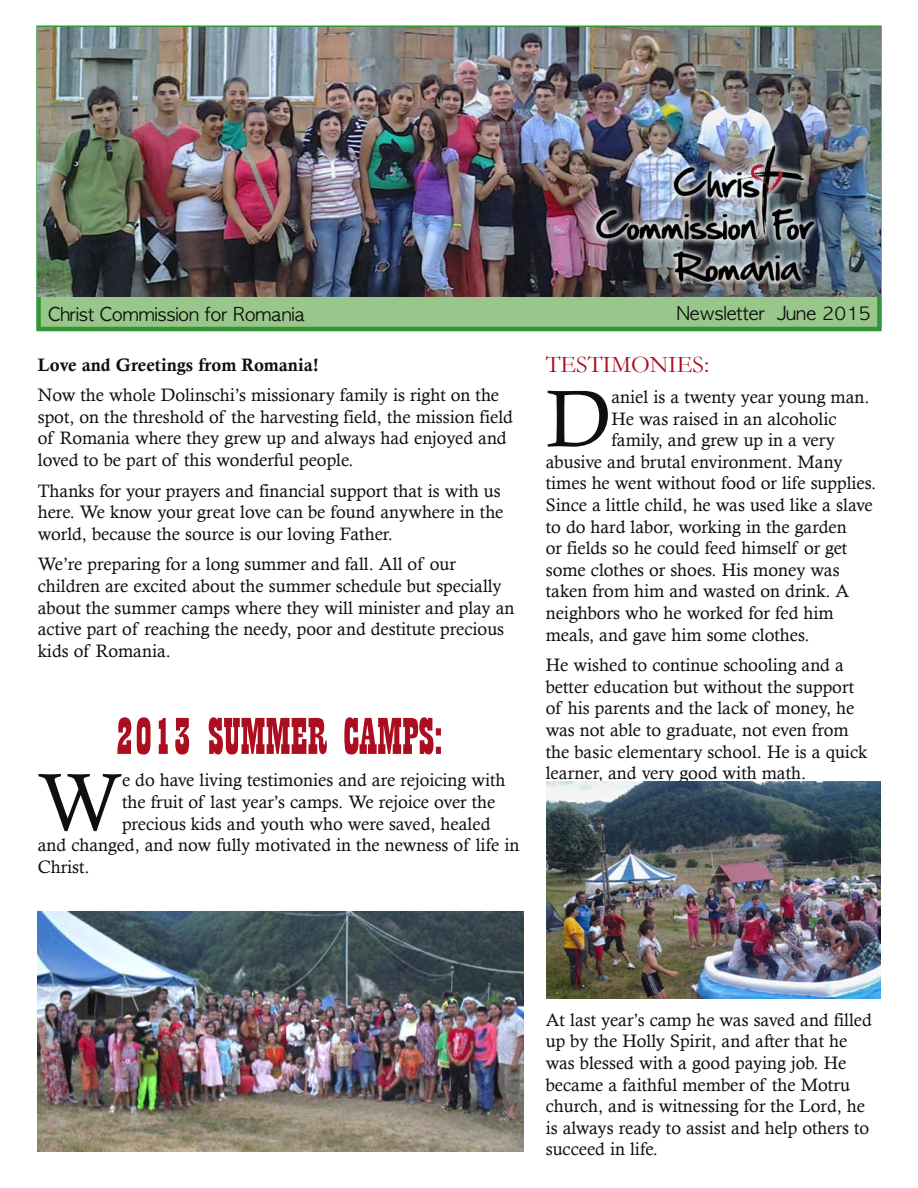
<style>
.page{position:relative;width:918px;height:1188px;background:#fff}
.page>*{position:absolute;margin:0;border:0;box-sizing:border-box;transform-origin:0 0}
.drop_cap{font:80.85px "Calisto";color:#0f0f0f}
.Centering{font:54px "Playbill";color:#ac0d1f}
.Body{font:24px "Garamond";color:#ac0d1f}
.Body-2{font:18px/21.6px "Calisto";color:#0f0f0f}
.drop_cap-2{font:18px "Calisto";color:#0f0f0f}
.t1{font:18px "Apple Gothic";color:#0f0f0f}
.Body-3{font:18px "Calis MT Bol";color:#0f0f0f}
</style>
<div class="page">
<div style="left:39px;top:28px;width:840px;height:301px;background:#99c68b"></div>
<div style="left:36px;top:26px;width:846px;height:305px;border:4px solid #319636"></div>
<img style="left:38px;top:27px;width:842px;height:270px">
<img style="left:588px;top:139px;width:236px;height:145px">
<img style="left:38px;top:912px;width:485px;height:239px">
<img style="left:546px;top:782px;width:334px;height:216px">
<p class="t1" style="left:48px;top:304px;width:258px">Christ Commission for Romania</p>
<p class="t1" style="left:677px;top:303px;width:196px">Newsletter June 2015</p>
<p class="Body-3" style="left:38px;top:354px;width:283px">Love and Greetings from Romania!</p>
<p class="Body-2" style="left:38px;top:384px;width:477px">Now the whole Dolinschi’s missionary family is right on the spot, on the threshold of the harvesting field, the mission field of Romania where they grew up and always had enjoyed and loved to be part of this wonderful people.</p>
<p class="Body-2" style="left:38px;top:479px;width:467px">Thanks for your prayers and financial support that is with us here. We know your great love can be found anywhere in the world, because the source is our loving Father.</p>
<p class="Body-2" style="left:38px;top:553px;width:478px">We’re preparing for a long summer and fall. All of our children are excited about the summer schedule but specially about the summer camps where they will minister and play an active part of reaching the needy, poor and destitute precious kids of Romania.</p>
<p class="Body" style="left:546px;top:351px;width:165px">TESTIMONIES:</p>
<p class="drop_cap" style="left:546px;top:372px;width:67px">D</p>
<p class="drop_cap-2" style="left:612px;top:387px;width:260px">aniel is a twenty year young man.</p>
<p class="drop_cap-2" style="left:612px;top:408px;width:227px">He was raised in an alcoholic</p>
<p class="drop_cap-2" style="left:612px;top:430px;width:225px">family, and grew up in a very</p>
<p class="drop_cap-2" style="left:546px;top:451px;width:299px">abusive and brutal environment. Many</p>
<p class="drop_cap-2" style="left:546px;top:473px;width:332px">times he went without food or life supplies.</p>
<p class="drop_cap-2" style="left:546px;top:495px;width:328px">Since a little child, he was used like a slave</p>
<p class="drop_cap-2" style="left:546px;top:516px;width:302px">to do hard labor, working in the garden</p>
<p class="drop_cap-2" style="left:546px;top:538px;width:303px">or fields so he could feed himself or get</p>
<p class="drop_cap-2" style="left:546px;top:559px;width:295px">some clothes or shoes. His money was</p>
<p class="drop_cap-2" style="left:546px;top:581px;width:305px">taken from him and wasted on drink. A</p>
<p class="drop_cap-2" style="left:546px;top:603px;width:289px">neighbors who he worked for fed him</p>
<p class="drop_cap-2" style="left:546px;top:624px;width:265px">meals, and gave him some clothes.</p>
<p class="Body-2" style="left:546px;top:654px;width:323px">He wished to continue schooling and a better education but without the support of his parents and the lack of money, he was not able to graduate, not even from the basic elementary school. He is a quick learner, and very good with math.</p>
<p class="Centering" style="left:115px;top:709px;width:330px">2013 SUMMER CAMPS:</p>
<p class="drop_cap" style="left:38px;top:755px;width:86px">W</p>
<p class="drop_cap-2" style="left:122px;top:770px;width:385px">e do have living testimonies and are rejoicing with</p>
<p class="drop_cap-2" style="left:122px;top:791px;width:375px">the fruit of last year’s camps. We rejoice over the</p>
<p class="drop_cap-2" style="left:122px;top:813px;width:370px">precious kids and youth who were saved, healed</p>
<p class="drop_cap-2" style="left:38px;top:835px;width:483px">and changed, and now fully motivated in the newness of life in</p>
<p class="drop_cap-2" style="left:38px;top:856px;width:53px">Christ.</p>
<p class="Body-2" style="left:546px;top:1009px;width:328px">At last year’s camp he was saved and filled up by the Holly Spirit, and after that he was blessed with a good paying job. He became a faithful member of the Motru church, and is witnessing for the Lord, he is always ready to assist and help others to succeed in life.</p>
</div>
